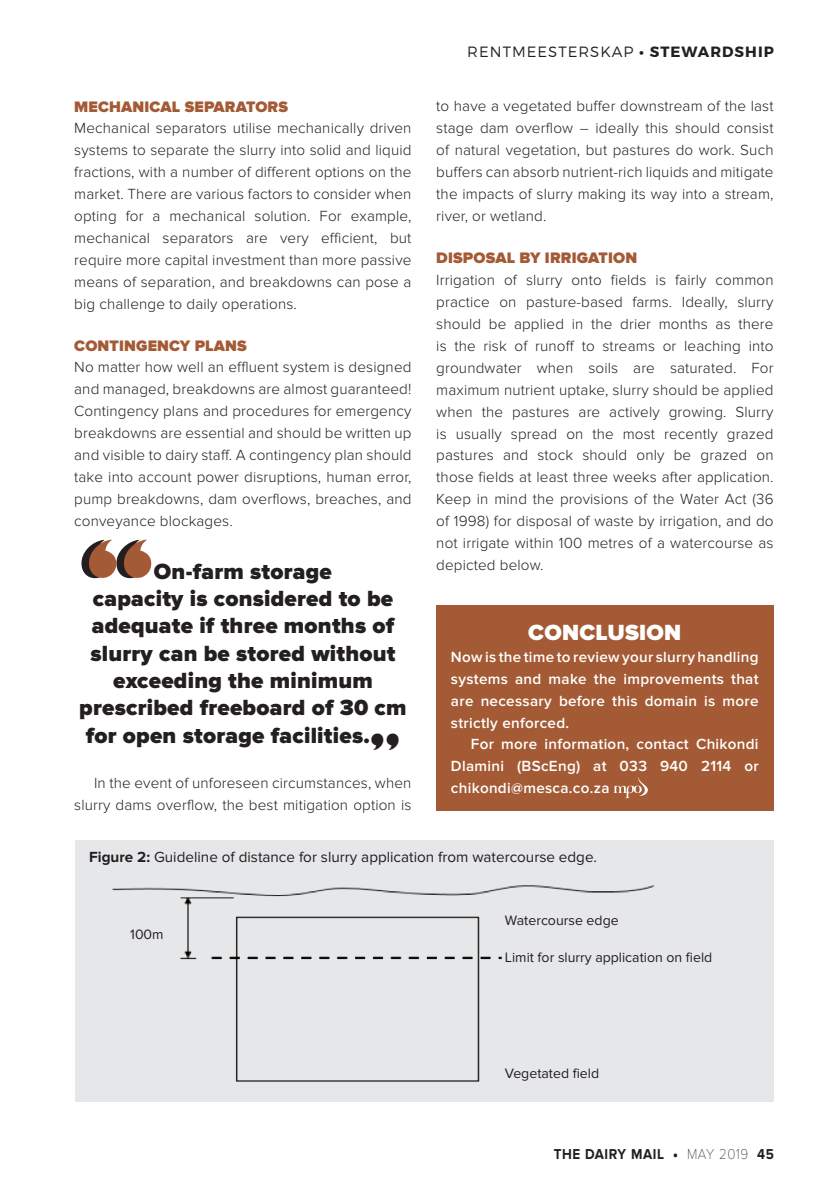
<style>
.page{position:relative;width:834px;height:1192px;background:#fff}
.page>*{position:absolute;margin:0;border:0;box-sizing:border-box;transform-origin:0 0}
.t1{font:800 83.65px "Gill Sans";color:#a45a34}
.t2{font:800 36.57px "Gill Sans";color:#231f20}
.t3{font:900 22.75px "Proxima Nova";letter-spacing:.01em;color:#231f20}
.t4{font:900 22.75px "Proxima Nova";letter-spacing:.01em;color:#fff}
.t5{font:900 15.75px "Proxima Nova";letter-spacing:.01em;color:#a45a34}
.t6{font:300 15.22px/21.9px "Proxima Nova";letter-spacing:.01em;color:#231f20;text-align:justify}
.t7{font:600 15.22px/21.9px "Proxima Nova";letter-spacing:.02em;color:#fff;text-align:justify}
.t8{font:15.22px "Proxima Nova";color:#231f20}
.t9{font:300 14.88px "Montserrat";letter-spacing:.07em;color:#231f20}
.t10{font:700 14.88px "Proxima Nova";letter-spacing:.04em;color:#231f20;scale:.9 1}
.t11{font:14.17px "Proxima Nova";color:#231f20}
.s1{font-weight:700}
.s2{font-weight:900}
.s3{font-family:"Proxima Nova T";font-weight:100}
</style>
<div class="page">
<div style="left:75px;top:840px;width:698px;height:261px;background:#e6e7e9"></div>
<img style="left:112px;top:885px;width:543px;height:197px">
<div style="left:436px;top:605px;width:337px;height:205px;background:#a45a34"></div>
<svg style="left:613px;top:777px;width:35px;height:21px"></svg>
<p class="t5" style="left:74px;top:97px;width:215px">MECHANICAL SEPARATORS</p>
<p class="t6" style="left:74px;top:118px;width:339px">Mechanical separators utilise mechanically driven systems to separate the slurry into solid and liquid fractions, with a number of different options on the market. There are various factors to consider when opting for a mechanical solution. For example, mechanical separators are very efficient, but require more capital investment than more passive means of separation, and breakdowns can pose a big challenge to daily operations.</p>
<p class="t5" style="left:74px;top:336px;width:174px">CONTINGENCY PLANS</p>
<p class="t6" style="left:74px;top:356px;width:339px">No matter how well an effluent system is designed and managed, breakdowns are almost guaranteed!<br>Contingency plans and procedures for emergency breakdowns are essential and should be written up and visible to dairy staff. A contingency plan should take into account power disruptions, human error, pump breakdowns, dam overflows, breaches, and conveyance blockages.</p>
<h1 class="t1" style="left:85px;top:506px;width:70px">“</h1>
<h3 class="t3" style="left:154px;top:558px;width:179px">On-farm storage</h3>
<h3 class="t3" style="left:93px;top:585px;width:302px">capacity is considered to be</h3>
<h3 class="t3" style="left:92px;top:612px;width:304px">adequate if three months of</h3>
<h3 class="t3" style="left:90px;top:640px;width:306px">slurry can be stored without</h3>
<h3 class="t3" style="left:113px;top:667px;width:261px">exceeding the minimum</h3>
<h3 class="t3" style="left:79px;top:694px;width:329px">prescribed freeboard of 30 cm</h3>
<h3 class="t3" style="left:86px;top:721px;width:285px">for open storage facilities.</h3>
<h2 class="t2" style="left:370px;top:718px;width:32px">”</h2>
<p class="t6" style="left:74px;top:772px;width:339px;text-align:right">In the event of unforeseen circumstances, when slurry dams overflow, the best mitigation option is</p>
<p class="t9" style="left:467px;top:43px;width:308px">RENTMEESTERSKAP <span class="s1">• STEWARDSHIP</span></p>
<p class="t6" style="left:436px;top:95px;width:339px">to have a vegetated buffer downstream of the last stage dam overflow – ideally this should consist of natural vegetation, but pastures do work. Such buffers can absorb nutrient-rich liquids and mitigate the impacts of slurry making its way into a stream, river, or wetland.</p>
<p class="t5" style="left:436px;top:249px;width:202px">DISPOSAL BY IRRIGATION</p>
<p class="t6" style="left:436px;top:269px;width:339px">Irrigation of slurry onto fields is fairly common practice on pasture-based farms. Ideally, slurry should be applied in the drier months as there is the risk of runoff to streams or leaching into groundwater when soils are saturated. For maximum nutrient uptake, slurry should be applied when the pastures are actively growing. Slurry is usually spread on the most recently grazed pastures and stock should only be grazed on those fields at least three weeks after application.<br>Keep in mind the provisions of the Water Act (36 of 1998) for disposal of waste by irrigation, and do not irrigate within 100 metres of a watercourse as depicted below.</p>
<h3 class="t4" style="left:528px;top:619px;width:154px">CONCLUSION</h3>
<p class="t7" style="left:451px;top:646px;width:309px">Now is the time to review your slurry handling systems and make the improvements that are necessary before this domain is more strictly enforced.</p>
<p class="t7" style="left:451px;top:733px;width:309px;text-indent:20px">For more information, contact Chikondi Dlamini (BScEng) at 033 940 2114 or chikondi@mesca.co.za</p>
<p class="t8" style="left:89px;top:847px;width:509px"><span class="s1">Figure 2:</span> Guideline of distance for slurry application from watercourse edge.</p>
<p class="t11" style="left:130px;top:925px;width:35px">100m</p>
<p class="t11" style="left:505px;top:911px;width:115px">Watercourse edge</p>
<p class="t11" style="left:505px;top:949px;width:209px">Limit for slurry application on field</p>
<p class="t11" style="left:505px;top:1064px;width:96px">Vegetated field</p>
<p class="t10" style="left:554px;top:1145px;width:246px">THE DAIRY MAIL <span class="s2">•</span> <span class="s3">MAY 2019</span> 45</p>
</div>
